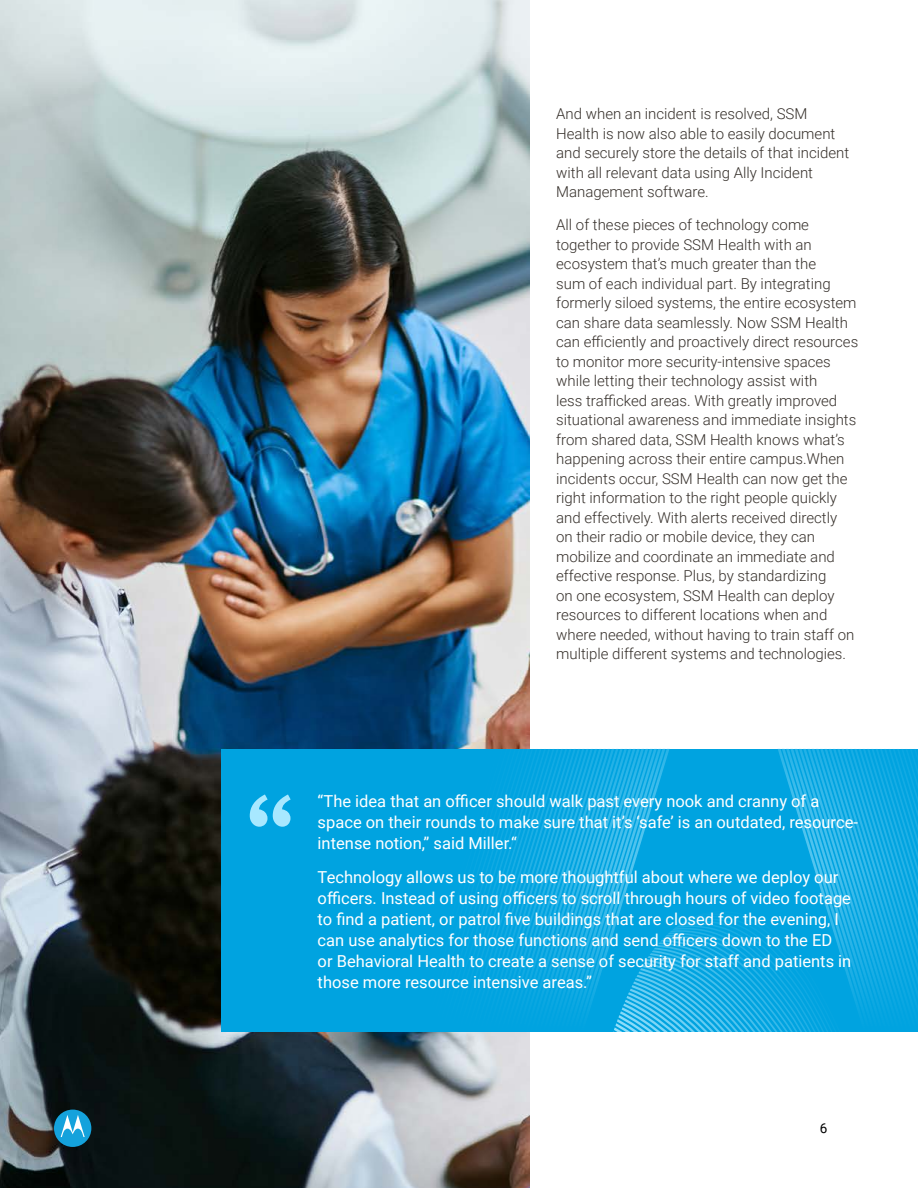
<style>
.page{position:relative;width:918px;height:1188px;background:#fff}
.page>*{position:absolute;margin:0;border:0;box-sizing:border-box;transform-origin:0 0}
.t1{font:16.5px/21px "Roboto";color:#fff}
.t2{font:300 15px/19.5px "Roboto";color:#352f2a}
.t3{font:13.5px "Roboto";color:#000}
</style>
<div class="page">
<img style="left:0;top:0;width:529px;height:1188px">
<div style="left:221px;top:749px;width:697px;height:282px;background:#00a3e0"></div>
<svg style="left:553px;top:749px;width:4px;height:256px"></svg>
<svg style="left:549px;top:749px;width:4px;height:256px"></svg>
<svg style="left:475px;top:749px;width:74px;height:256px"></svg>
<svg style="left:558px;top:749px;width:17px;height:260px"></svg>
<svg style="left:575px;top:749px;width:343px;height:282px"></svg>
<svg style="left:250px;top:794px;width:41px;height:33px"></svg>
<div style="left:54px;top:1110px;width:37px;height:37px;background:#14a2dc;border-radius:50%"></div>
<svg style="left:61px;top:1115px;width:24px;height:22px"></svg>
<p class="t2" style="left:556px;top:104px;width:295px">And when an incident is resolved, SSM Health is now also able to easily document and securely store the details of that incident with all relevant data using Ally Incident Management software.</p>
<p class="t2" style="left:556px;top:215px;width:304px">All of these pieces of technology come together to provide SSM Health with an ecosystem that’s much greater than the<br>sum of each individual part. By integrating formerly siloed systems, the entire ecosystem can share data seamlessly. Now SSM Health can efficiently and proactively direct resources to monitor more security-intensive spaces while letting their technology assist with<br>less trafficked areas. With greatly improved situational awareness and immediate insights from shared data, SSM Health knows what’s happening across their entire campus.When incidents occur, SSM Health can now get the right information to the right people quickly and effectively. With alerts received directly<br>on their radio or mobile device, they can mobilize and coordinate an immediate and effective response. Plus, by standardizing<br>on one ecosystem, SSM Health can deploy resources to different locations when and where needed, without having to train staff on multiple different systems and technologies.</p>
<p class="t1" style="left:318px;top:790px;width:542px">“The idea that an officer should walk past every nook and cranny of a space on their rounds to make sure that it’s ‘safe’ is an outdated, resource&shy;intense notion,” said Miller.“</p>
<p class="t1" style="left:318px;top:866px;width:535px">Technology allows us to be more thoughtful about where we deploy our officers. Instead of using officers to scroll through hours of video footage to find a patient, or patrol five buildings that are closed for the evening, I can use analytics for those functions and send officers down to the ED<br>or Behavioral Health to create a sense of security for staff and patients in those more resource intensive areas.”</p>
<p class="t3" style="left:820px;top:1119px;width:9px">6</p>
</div>
